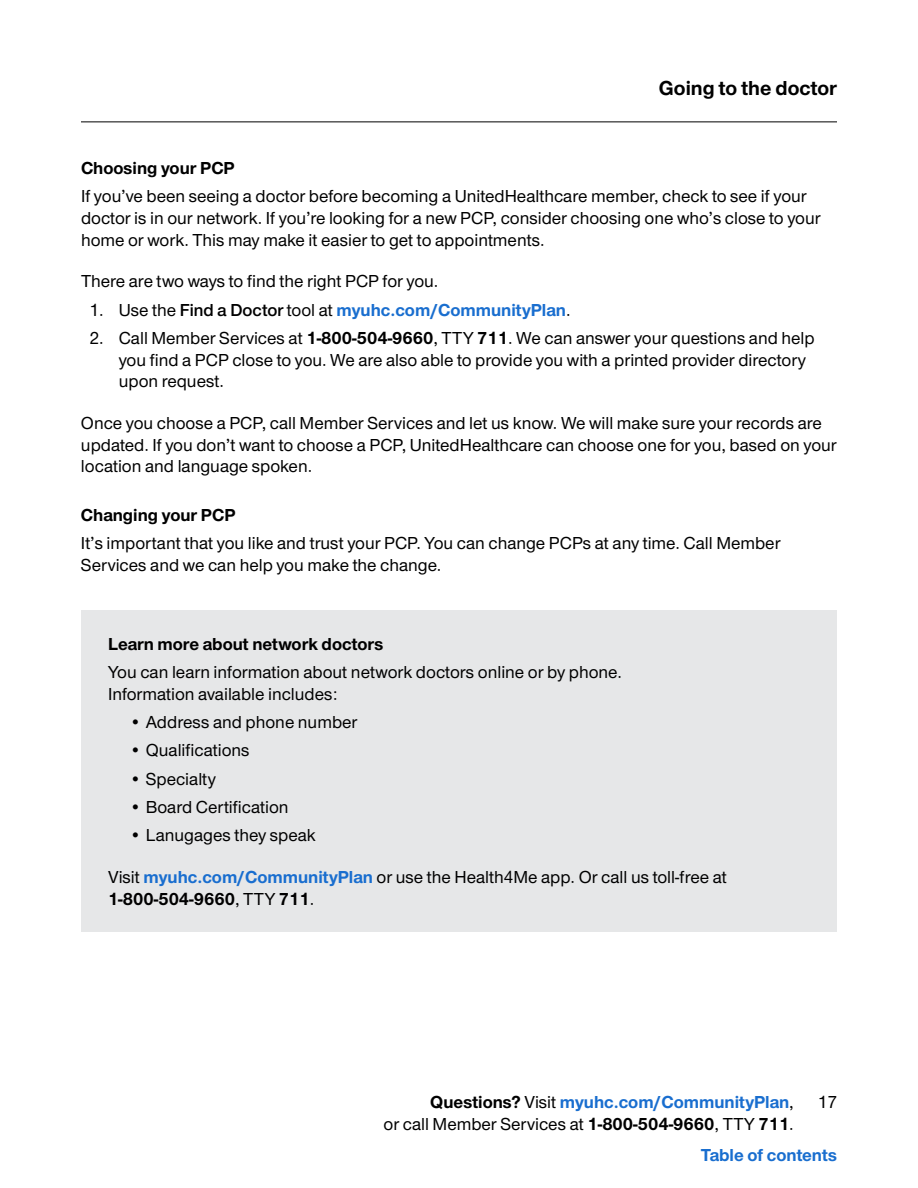
<style>
.page{position:relative;width:918px;height:1188px;background:#fff}
.page>*{position:absolute;margin:0;border:0;box-sizing:border-box;transform-origin:0 0}
.t1{font:700 21px "UHC Sans";color:#000}
.Body{font:500 18px/21.6px "UHC Sans";color:#000}
.Body_AFTER_bullet{font:500 18px/21.6px "UHC Sans";color:#000}
.Body___lists_of_numb{font:500 18px/21.6px "UHC Sans";color:#000}
.Body_BEFORE_bullet{font:500 18px/21.6px "UHC Sans";color:#000}
.Body___lists_of_numb-2{font:700 18px "UHC Sans";color:#196ecf}
.Head_4___12pt{font:700 18px "UHC Sans";color:#000}
.s1{font-weight:500;color:#000}
.s2{font-weight:600;color:#000}
.s3{font-weight:700}
.s4{font-weight:700;color:#196ecf}
</style>
<div class="page">
<hr style="left:81px;top:122px;width:756px;height:1px;background:#000">
<div style="left:81px;top:611px;width:756px;height:321px;background:#e6e7e8"></div>
<p class="t1" style="left:659px;top:74px;width:180px">Going to the doctor</p>
<p class="Head_4___12pt" style="left:81px;top:156px;width:155px">Choosing your PCP</p>
<p class="Body" style="left:81px;top:185px;width:741px">If you’ve been seeing a doctor before becoming a UnitedHealthcare member, check to see if your doctor is in our network. If you’re looking for a new PCP, consider choosing one who’s close to your home or work. This may make it easier to get to appointments.</p>
<p class="Body_BEFORE_bullet" style="left:81px;top:270px;width:359px">There are two ways to find the right PCP for you.</p>
<p class="Body___lists_of_numb-2" style="left:90px;top:298px;width:482px"><span class="s1">1. Use the</span> <span class="s2">Find a Doctor</span> <span class="s1">tool at</span> myuhc.com/CommunityPlan<span class="s1">.</span></p>
<p class="Body___lists_of_numb" style="left:119px;top:327px;width:697px;text-indent:-29px">2. Call Member Services at <span class="s3">1-800-504-9660</span>, TTY <span class="s3">711</span>. We can answer your questions and help you find a PCP close to you. We are also able to provide you with a printed provider directory upon request.</p>
<p class="Body_AFTER_bullet" style="left:81px;top:412px;width:757px">Once you choose a PCP, call Member Services and let us know. We will make sure your records are updated. If you don’t want to choose a PCP, UnitedHealthcare can choose one for you, based on your location and language spoken.</p>
<p class="Head_4___12pt" style="left:81px;top:503px;width:156px">Changing your PCP</p>
<p class="Body" style="left:81px;top:532px;width:701px">It’s important that you like and trust your PCP. You can change PCPs at any time. Call Member<br>Services and we can help you make the change.</p>
<p class="Head_4___12pt" style="left:108px;top:632px;width:277px">Learn more about network doctors</p>
<p class="Body_BEFORE_bullet" style="left:108px;top:660px;width:515px">You can learn information about network doctors online or by phone.<br>Information available includes:</p>
<p class="Body" style="left:130px;top:710px;width:229px">• Address and phone number</p>
<p class="Body" style="left:130px;top:739px;width:122px">• Qualifications</p>
<p class="Body" style="left:130px;top:767px;width:88px">• Specialty</p>
<p class="Body" style="left:130px;top:795px;width:160px">• Board Certification</p>
<p class="Body" style="left:130px;top:824px;width:188px">• Lanugages they speak</p>
<p class="Body_AFTER_bullet" style="left:108px;top:866px;width:620px">Visit <span class="s4">myuhc.com/CommunityPlan</span> or use the Health4Me app. Or call us toll-free at<br><span class="s3">1-800-504-9660</span>, TTY <span class="s3">711</span>.</p>
<p class="Body" style="left:384px;top:1091px;width:412px;text-align:right"><span class="s3">Questions?</span> Visit <span class="s4">myuhc.com/CommunityPlan</span>,<br>or call Member Services at <span class="s3">1-800-504-9660</span>, TTY <span class="s3">711</span>.</p>
<p class="Body" style="left:818px;top:1091px;width:21px">17</p>
<p class="Body___lists_of_numb-2" style="left:701px;top:1143px;width:138px">Table of contents</p>
</div>
